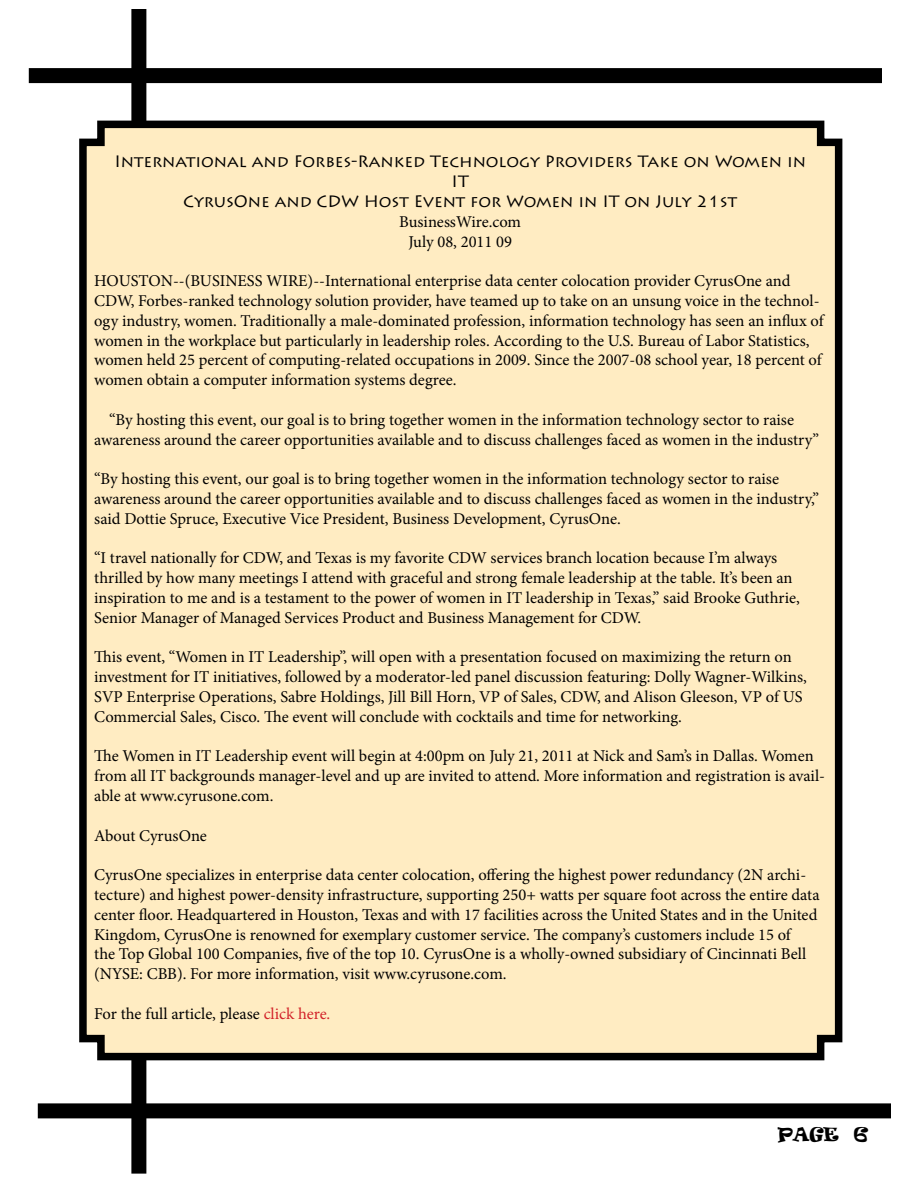
<style>
.page{position:relative;width:918px;height:1188px;background:#fff}
.page>*{position:absolute;margin:0;border:0;box-sizing:border-box;transform-origin:0 0}
.t1{font:18px "Ravie";color:#000}
.t2{font:16.5px/19.8px "Minion Pro";letter-spacing:-.005em;color:#000}
.t3{font:16.5px/19.8px "Lithos Pro";color:#000;text-align:center}
.s1{color:#d2232a}
</style>
<div class="page">
<div style="left:131px;top:9px;width:15px;height:1165px;background:#000"></div>
<div style="left:79px;top:117px;width:764px;height:947px;background:#ffecc2"></div>
<div style="left:29px;top:68px;width:853px;height:15px;background:#000"></div>
<div style="left:38px;top:1103px;width:853px;height:15px;background:#000"></div>
<p class="t3" style="left:114px;top:152px;width:693px">International and Forbes-Ranked Technology Providers Take on Women in<br>IT<br>CyrusOne and CDW Host Event for Women in IT on July 21st</p>
<p class="t2" style="left:399px;top:212px;width:123px;text-align:center">BusinessWire.com<br>July 08, 2011 09</p>
<p class="t2" style="left:94px;top:271px;width:142px">HOUSTON--(BUSINESS</p>
<p class="t2" style="left:94px;top:271px;width:731px;text-indent:172px">WIRE)--International enterprise data center colocation provider CyrusOne and CDW, Forbes-ranked technology solution provider, have teamed up to take on an unsung voice in the technol&shy;ogy industry, women. Traditionally a male-dominated profession, information technology has seen an influx of women in the workplace but particularly in leadership roles. According to the U.S. Bureau of Labor Statistics, women held 25 percent of computing-related occupations in 2009. Since the 2007-08 school year, 18 percent of women obtain a computer information systems degree.</p>
<p class="t2" style="left:94px;top:410px;width:726px;text-indent:15px">“By hosting this event, our goal is to bring together women in the information technology sector to raise awareness around the career opportunities available and to discuss challenges faced as women in the industry”</p>
<p class="t2" style="left:94px;top:469px;width:727px">“By hosting this event, our goal is to bring together women in the information technology sector to raise awareness around the career opportunities available and to discuss challenges faced as women in the industry,” said Dottie Spruce, Executive Vice President, Business Development, CyrusOne.</p>
<p class="t2" style="left:94px;top:548px;width:707px">“I travel nationally for CDW, and Texas is my favorite CDW services branch location because I’m always thrilled by how many meetings I attend with graceful and strong female leadership at the table. It’s been an inspiration to me and is a testament to the power of women in IT leadership in Texas,” said Brooke Guthrie, Senior Manager of Managed Services Product and Business Management for CDW.</p>
<p class="t2" style="left:94px;top:647px;width:714px">This event, “Women in IT Leadership”, will open with a presentation focused on maximizing the return on investment for IT initiatives, followed by a moderator-led panel discussion featuring: Dolly Wagner-Wilkins, SVP Enterprise Operations, Sabre Holdings, Jill Bill Horn, VP of Sales, CDW, and Alison Gleeson, VP of US Commercial Sales, Cisco. The event will conclude with cocktails and time for networking.</p>
<p class="t2" style="left:94px;top:746px;width:732px">The Women in IT Leadership event will begin at 4:00pm on July 21, 2011 at Nick and Sam’s in Dallas. Women from all IT backgrounds manager-level and up are invited to attend. More information and registration is avail&shy;able at www.cyrusone.com.</p>
<p class="t2" style="left:94px;top:826px;width:114px">About CyrusOne</p>
<p class="t2" style="left:94px;top:865px;width:727px">CyrusOne specializes in enterprise data center colocation, offering the highest power redundancy (2N archi&shy;tecture) and highest power-density infrastructure, supporting 250+ watts per square foot across the entire data center floor. Headquartered in Houston, Texas and with 17 facilities across the United States and in the United Kingdom, CyrusOne is renowned for exemplary customer service. The company’s customers include 15 of<br>the Top Global 100 Companies, five of the top 10. CyrusOne is a wholly-owned subsidiary of Cincinnati Bell (NYSE: CBB). For more information, visit www.cyrusone.com.</p>
<p class="t2" style="left:94px;top:1004px;width:238px">For the full article, please <span class="s1">click here.</span></p>
<p class="t1" style="left:778px;top:1122px;width:92px">PAGE 6</p>
</div>
